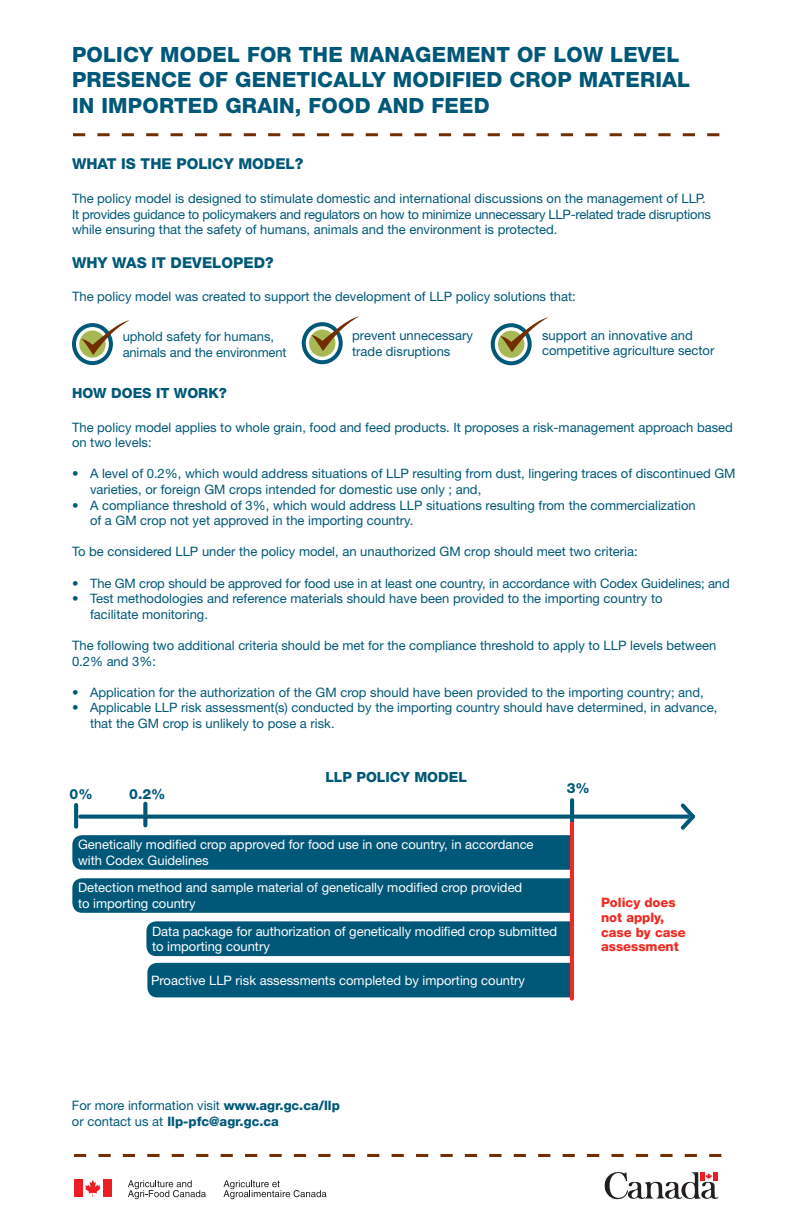
<style>
.page{position:relative;width:792px;height:1224px;background:#fff}
.page>*{position:absolute;margin:0;border:0;box-sizing:border-box;transform-origin:0 0}
.t1{font:800 21px/25.2px "Helvetica Neue LT Std";letter-spacing:.01em;color:#005878}
.t2{font:800 15px "Helvetica Neue LT Std";color:#005878}
.t3{font:800 14px "Helvetica Neue LT Std";color:#005878}
.t4{font:13px/15.6px "Helvetica Neue LT Std";color:#005878}
.t5{font:13px/15.6px "Helvetica Neue LT Std";color:#fff}
.t6{font:800 13px/14.8px "Helvetica Neue LT Std";color:#ee2a23}
.s1{font-weight:800}
</style>
<div class="page">
<svg style="left:74px;top:1154px;width:647px;height:3px"></svg>
<svg style="left:85px;top:1180px;width:16px;height:17px"></svg>
<div style="left:74px;top:1180px;width:8px;height:17px;background:#ee1d23"></div>
<div style="left:103px;top:1180px;width:9px;height:17px;background:#ee1d23"></div>
<svg style="left:128px;top:1180px;width:78px;height:19px"></svg>
<svg style="left:223px;top:1180px;width:104px;height:19px"></svg>
<svg style="left:604px;top:1172px;width:115px;height:28px"></svg>
<svg style="left:73px;top:133px;width:646px;height:3px"></svg>
<div style="left:302px;top:322px;width:41px;height:42px;border:4px solid #005878;border-radius:50%"></div>
<div style="left:309px;top:330px;width:26px;height:27px;background:#a8b953;border-radius:50%"></div>
<svg style="left:311px;top:316px;width:48px;height:35px"></svg>
<div style="left:491px;top:323px;width:41px;height:42px;border:4px solid #005878;border-radius:50%"></div>
<div style="left:498px;top:331px;width:26px;height:27px;background:#a8b953;border-radius:50%"></div>
<svg style="left:500px;top:317px;width:48px;height:35px"></svg>
<div style="left:72px;top:323px;width:41px;height:42px;border:4px solid #005878;border-radius:50%"></div>
<svg style="left:79px;top:330px;width:27px;height:28px"></svg>
<svg style="left:81px;top:320px;width:49px;height:35px"></svg>
<svg style="left:80px;top:815px;width:597px;height:4px;background:#156683"></svg>
<svg style="left:74px;top:805px;width:4px;height:22px"></svg>
<svg style="left:677px;top:803px;width:18px;height:27px"></svg>
<svg style="left:143px;top:804px;width:4px;height:21px"></svg>
<hr style="left:570px;top:800px;width:4px;height:22px;background:#005878">
<div style="left:72px;top:835px;width:498px;height:35px;background:#005878"></div>
<div style="left:72px;top:878px;width:498px;height:35px;background:#005878"></div>
<div style="left:146px;top:921px;width:424px;height:35px;background:#005878"></div>
<div style="left:147px;top:963px;width:423px;height:34px;background:#005878"></div>
<hr style="left:570px;top:823px;width:4px;height:176px;background:#ee2a23">
<h1 class="t1" style="left:72px;top:42px;width:620px">POLICY MODEL FOR THE MANAGEMENT OF LOW LEVEL<br>PRESENCE OF GENETICALLY MODIFIED CROP MATERIAL<br>IN IMPORTED GRAIN, FOOD AND FEED</h1>
<p class="t2" style="left:72px;top:155px;width:233px">WHAT IS THE POLICY MODEL?</p>
<p class="t4" style="left:72px;top:190px;width:640px">The policy model is designed to stimulate domestic and international discussions on the management of LLP.<br>It provides guidance to policymakers and regulators on how to minimize unnecessary LLP-related trade disruptions while ensuring that the safety of humans, animals and the environment is protected.</p>
<p class="t2" style="left:72px;top:253px;width:203px">WHY WAS IT DEVELOPED?</p>
<p class="t4" style="left:72px;top:289px;width:505px">The policy model was created to support the development of LLP policy solutions that:</p>
<p class="t4" style="left:123px;top:328px;width:166px">uphold safety for humans, animals and the environment</p>
<p class="t4" style="left:352px;top:327px;width:122px">prevent unnecessary trade disruptions</p>
<p class="t4" style="left:542px;top:327px;width:174px">support an innovative and competitive agriculture sector</p>
<p class="t3" style="left:72px;top:385px;width:156px">HOW DOES IT WORK?</p>
<p class="t4" style="left:72px;top:419px;width:662px">The policy model applies to whole grain, food and feed products. It proposes a risk-management approach based on two levels:</p>
<p class="t4" style="left:90px;top:466px;width:647px;text-indent:-18px">• A level of 0.2%, which would address situations of LLP resulting from dust, lingering traces of discontinued GM varieties, or foreign GM crops intended for domestic use only ; and,</p>
<p class="t4" style="left:90px;top:497px;width:607px;text-indent:-18px">• A compliance threshold of 3%, which would address LLP situations resulting from the commercialization of a GM crop not yet approved in the importing country.</p>
<p class="t4" style="left:72px;top:544px;width:567px">To be considered LLP under the policy model, an unauthorized GM crop should meet two criteria:</p>
<p class="t4" style="left:72px;top:575px;width:659px">• The GM crop should be approved for food use in at least one country, in accordance with Codex Guidelines; and</p>
<p class="t4" style="left:90px;top:591px;width:574px;text-indent:-18px">• Test methodologies and reference materials should have been provided to the importing country to facilitate monitoring.</p>
<p class="t4" style="left:72px;top:637px;width:646px">The following two additional criteria should be met for the compliance threshold to apply to LLP levels between<br>0.2% and 3%:</p>
<p class="t4" style="left:72px;top:684px;width:633px">• Application for the authorization of the GM crop should have been provided to the importing country; and,</p>
<p class="t4" style="left:90px;top:700px;width:629px;text-indent:-18px">• Applicable LLP risk assessment(s) conducted by the importing country should have determined, in advance, that the GM crop is unlikely to pose a risk.</p>
<p class="t3" style="left:70px;top:785px;width:25px">0%</p>
<p class="t3" style="left:129px;top:785px;width:38px">0.2%</p>
<p class="t3" style="left:325px;top:769px;width:143px">LLP POLICY MODEL</p>
<p class="t3" style="left:567px;top:779px;width:25px">3%</p>
<p class="t5" style="left:78px;top:837px;width:457px">Genetically modified crop approved for food use in one country, in accordance with Codex Guidelines</p>
<p class="t5" style="left:78px;top:880px;width:446px">Detection method and sample material of genetically modified crop provided to importing country</p>
<p class="t5" style="left:152px;top:923px;width:406px">Data package for authorization of genetically modified crop submitted to importing country</p>
<p class="t5" style="left:151px;top:972px;width:375px">Proactive LLP risk assessments completed by importing country</p>
<p class="t6" style="left:601px;top:895px;width:86px">Policy does not apply, case by case assessment</p>
<p class="t4" style="left:72px;top:1098px;width:270px">For more information visit <span class="s1">www.agr.gc.ca/llp </span>or contact us at <span class="s1">llp-pfc@agr.gc.ca</span></p>
</div>
